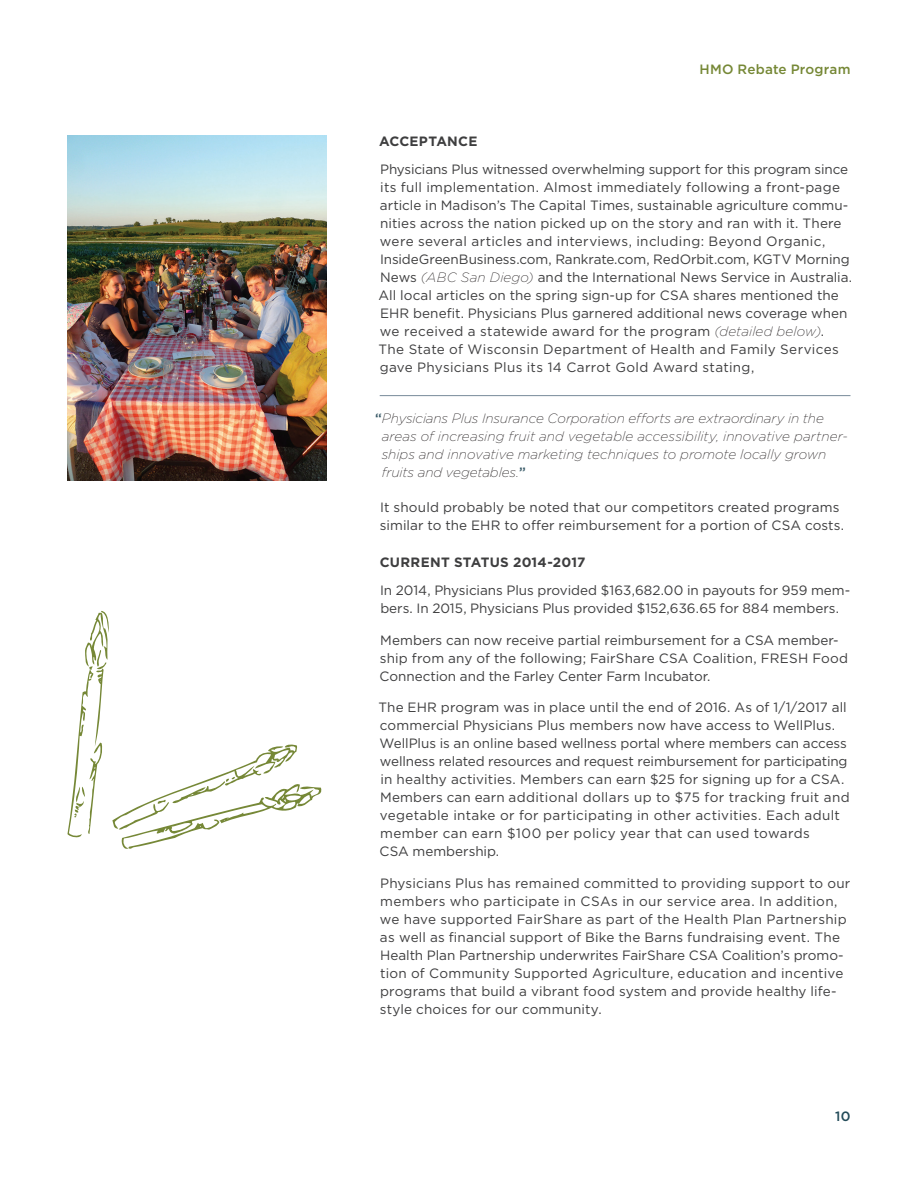
<style>
.page{position:relative;width:918px;height:1188px;background:#fff}
.page>*{position:absolute;margin:0;border:0;box-sizing:border-box;transform-origin:0 0}
.t1{font:13.5px/18px "Gotham";letter-spacing:.005em;color:#3e3e3f}
.t2{font:italic 200 13.5px/18px "Gotham";color:#231f20}
.t3{font:700 13.5px "Gotham";letter-spacing:.015em;color:#3e3e3f}
.t4{font:500 13.5px "Gotham";letter-spacing:.01em;color:#768836}
.t5{font:500 13.5px "Gotham";color:#234b59}
.s1{font-weight:200;font-style:italic;color:#231f20}
.s2{font-weight:500;font-style:normal;color:#345664}
</style>
<div class="page">
<hr style="left:380px;top:395px;width:471px;height:1px;background:#778b99">
<img style="left:67px;top:135px;width:259px;height:346px">
<svg style="left:67px;top:611px;width:255px;height:238px"></svg>
<p class="t4" style="left:700px;top:61px;width:153px">HMO Rebate Program</p>
<p class="t3" style="left:379px;top:132px;width:100px">ACCEPTANCE</p>
<p class="t1" style="left:378px;top:160px;width:475px">Physicians Plus witnessed overwhelming support for this program since its full implementation. Almost immediately following a front-page article in Madison’s The Capital Times, sustainable agriculture commu&shy;nities across the nation picked up on the story and ran with it. There were several articles and interviews, including: Beyond Organic, InsideGreenBusiness.com, Rankrate.com, RedOrbit.com, KGTV Morning News <span class="s1">(ABC San Diego)</span> and the International News Service in Australia.<br>All local articles on the spring sign-up for CSA shares mentioned the EHR benefit. Physicians Plus garnered additional news coverage when we received a statewide award for the program <span class="s1">(detailed below)</span>.<br>The State of Wisconsin Department of Health and Family Services gave Physicians Plus its 14 Carrot Gold Award stating,</p>
<p class="t2" style="left:382px;top:409px;width:468px;text-indent:-7px"><span class="s2">“</span>Physicians Plus Insurance Corporation efforts are extraordinary in the areas of increasing fruit and vegetable accessibility, innovative partner&shy;ships and innovative marketing techniques to promote locally grown fruits and vegetables.<span class="s2">”</span></p>
<p class="t1" style="left:380px;top:498px;width:466px">It should probably be noted that our competitors created programs similar to the EHR to offer reimbursement for a portion of CSA costs.</p>
<p class="t3" style="left:380px;top:554px;width:207px">CURRENT STATUS 2014-2017</p>
<p class="t1" style="left:380px;top:581px;width:472px">In 2014, Physicians Plus provided $163,682.00 in payouts for 959 mem&shy;bers. In 2015, Physicians Plus provided $152,636.65 for 884 members.</p>
<p class="t1" style="left:380px;top:631px;width:470px">Members can now receive partial reimbursement for a CSA member&shy;ship from any of the following; FairShare CSA Coalition, FRESH Food<br>Connection and the Farley Center Farm Incubator.</p>
<p class="t1" style="left:378px;top:698px;width:473px">The EHR program was in place until the end of 2016. As of 1/1/2017 all commercial Physicians Plus members now have access to WellPlus.<br>WellPlus is an online based wellness portal where members can access wellness related resources and request reimbursement for participating in healthy activities. Members can earn $25 for signing up for a CSA.<br>Members can earn additional dollars up to $75 for tracking fruit and vegetable intake or for participating in other activities. Each adult member can earn $100 per policy year that can used towards<br>CSA membership.</p>
<p class="t1" style="left:380px;top:874px;width:472px">Physicians Plus has remained committed to providing support to our members who participate in CSAs in our service area. In addition, we have supported FairShare as part of the Health Plan Partnership as well as financial support of Bike the Barns fundraising event. The Health Plan Partnership underwrites FairShare CSA Coalition’s promo&shy;tion of Community Supported Agriculture, education and incentive programs that build a vibrant food system and provide healthy life&shy;style choices for our community.</p>
<p class="t5" style="left:835px;top:1107px;width:17px">10</p>
</div>
